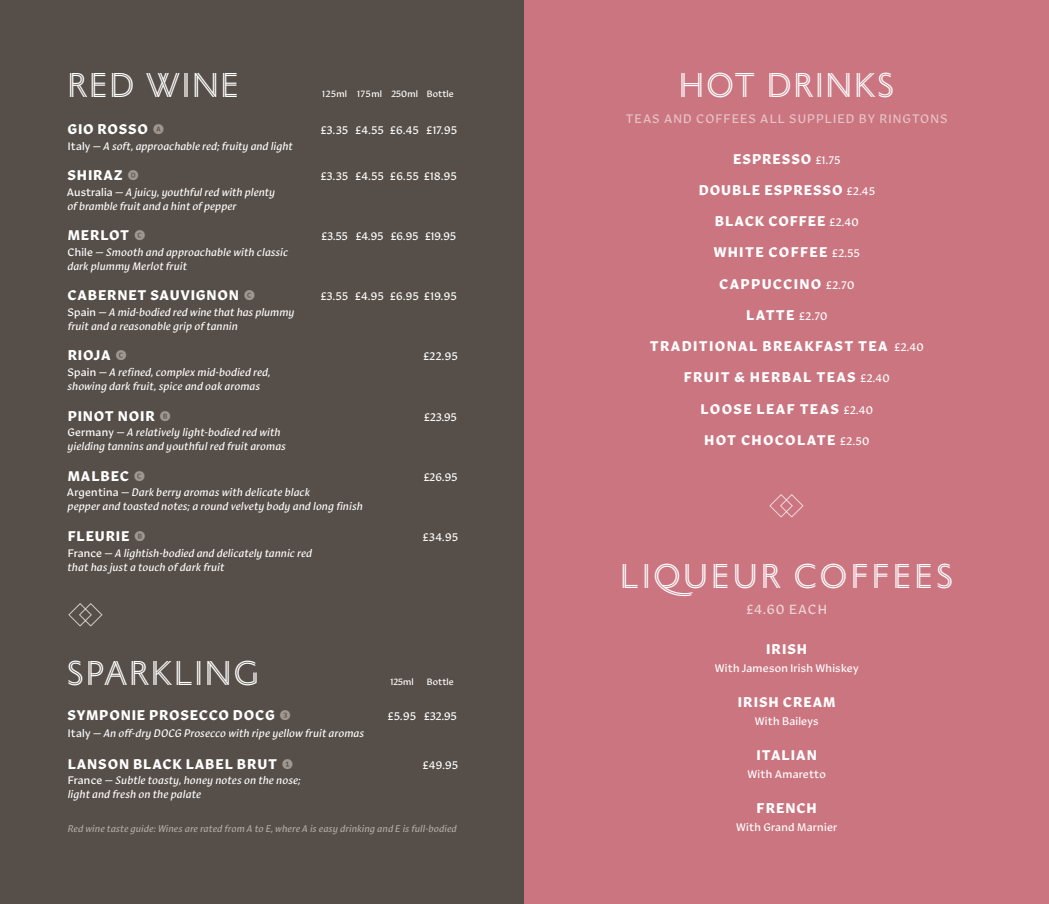
<style>
.page{position:relative;width:1049px;height:904px;background:#fff}
.page>*{position:absolute;margin:0;border:0;box-sizing:border-box;transform-origin:0 0}
.t1{font:36.25px "Portrait Inline Sans";letter-spacing:.065em;color:#fff}
.t2{font:36.25px "Portrait Inline Sans";letter-spacing:.1em;color:#fff}
.t3{font:700 14.38px/31.2px "Robinson";letter-spacing:.09em;color:#fff;text-align:center}
.t4{font:700 14.38px "Robinson";letter-spacing:.065em;color:#fff}
.t5{font:13.75px "Robinson";letter-spacing:.085em;color:#edd3d4}
.t6{font:12.75px "Robinson";letter-spacing:.085em;color:#e7c3c5}
.t7{font:11.38px "Robinson";letter-spacing:.02em;color:#fff}
.t8{font:italic 11.25px/14px "Robinson";letter-spacing:.02em;color:#fff}
.t9{font:italic 10px "Robinson";letter-spacing:.02em;color:#b1a9a4}
.t10{font:9.38px "Robinson";letter-spacing:.01em;color:#fff}
.s1{font-style:normal}
.s2{color:#9f9792}
.s3{font-weight:400;font-size:11.38px}
</style>
<div class="page">
<div style="left:0;top:0;width:524px;height:904px;background:#564e48"></div>
<div style="left:524px;top:0;width:525px;height:904px;background:#cb7580"></div>
<h1 class="t1" style="left:68px;top:60px;width:173px">RED WINE</h1>
<p class="t10" style="left:322px;top:87px;width:133px">125ml 175ml 250ml Bottle</p>
<p class="t4" style="left:67px;top:117px;width:82px">GIO ROSSO</p>
<p class="t7" style="left:321px;top:121px;width:138px">£3.35 £4.55 £6.45 £17.95</p>
<p class="t8" style="left:68px;top:138px;width:226px"><span class="s1">Italy —</span> A soft, approachable red; fruity and light</p>
<p class="t4" style="left:68px;top:163px;width:57px">SHIRAZ</p>
<p class="t7" style="left:321px;top:167px;width:138px">£3.35 £4.55 £6.55 £18.95</p>
<p class="t8" style="left:67px;top:184px;width:209px"><span class="s1">Australia —</span> A juicy, youthful red with plenty of bramble fruit and a hint of pepper</p>
<p class="t4" style="left:68px;top:223px;width:63px">MERLOT</p>
<p class="t7" style="left:321px;top:227px;width:136px">£3.55 £4.95 £6.95 £19.95</p>
<p class="t8" style="left:67px;top:244px;width:222px"><span class="s1">Chile —</span> Smooth and approachable with classic dark plummy Merlot fruit</p>
<p class="t4" style="left:67px;top:284px;width:173px">CABERNET SAUVIGNON</p>
<p class="t7" style="left:321px;top:287px;width:137px">£3.55 £4.95 £6.95 £19.95</p>
<p class="t8" style="left:67px;top:304px;width:228px;line-height:14.4px"><span class="s1">Spain —</span> A mid-bodied red wine that has plummy fruit and a reasonable grip of tannin</p>
<p class="t4" style="left:68px;top:344px;width:44px">RIOJA</p>
<p class="t7" style="left:423px;top:347px;width:36px">£22.95</p>
<p class="t8" style="left:67px;top:364px;width:204px"><span class="s1">Spain —</span> A refined, complex mid-bodied red, showing dark fruit, spice and oak aromas</p>
<p class="t4" style="left:68px;top:404px;width:88px">PINOT NOIR</p>
<p class="t7" style="left:424px;top:407px;width:34px">£23.95</p>
<p class="t8" style="left:67px;top:424px;width:220px"><span class="s1">Germany —</span> A relatively light-bodied red with yielding tannins and youthful red fruit aromas</p>
<p class="t4" style="left:68px;top:464px;width:63px">MALBEC</p>
<p class="t7" style="left:424px;top:467px;width:35px">£26.95</p>
<p class="t8" style="left:67px;top:484px;width:297px"><span class="s1">Argentina —</span> Dark berry aromas with delicate black<br>pepper and toasted notes; a round velvety body and long finish</p>
<p class="t4" style="left:68px;top:524px;width:63px">FLEURIE</p>
<p class="t7" style="left:423px;top:527px;width:37px">£34.95</p>
<p class="t8" style="left:68px;top:544px;width:246px;line-height:14.8px"><span class="s1">France —</span> A lightish-bodied and delicately tannic red that has just a touch of dark fruit</p>
<h1 class="t1" style="left:67px;top:647px;width:193px">SPARKLING</h1>
<p class="t10" style="left:390px;top:674px;width:25px">125ml</p>
<p class="t10" style="left:427px;top:674px;width:28px">Bottle</p>
<p class="t4" style="left:68px;top:703px;width:225px">SYMPONIE PROSECCO DOCG <span class="s2">✓</span></p>
<p class="t7" style="left:388px;top:707px;width:70px">£5.95 £32.95</p>
<p class="t8" style="left:68px;top:725px;width:298px"><span class="s1">Italy —</span> An off-dry DOCG Prosecco with ripe yellow fruit aromas</p>
<p class="t4" style="left:68px;top:752px;width:211px">LANSON BLACK LABEL BRUT</p>
<p class="t7" style="left:423px;top:755px;width:37px">£49.95</p>
<p class="t8" style="left:68px;top:772px;width:234px"><span class="s1">France —</span> Subtle toasty, honey notes on the nose; light and fresh on the palate</p>
<p class="t9" style="left:68px;top:821px;width:390px">Red wine taste guide: Wines are rated from A to E, where A is easy drinking and E is full-bodied</p>
<h1 class="t1" style="left:679px;top:60px;width:216px">HOT DRINKS</h1>
<p class="t6" style="left:626px;top:109px;width:323px">TEAS AND COFFEES ALL SUPPLIED BY RINGTONS</p>
<p class="t3" style="left:650px;top:142px;width:275px">ESPRESSO <span class="s3">£1.75<br></span>DOUBLE ESPRESSO <span class="s3">£2.45<br></span>BLACK COFFEE <span class="s3">£2.40<br></span>WHITE COFFEE <span class="s3">£2.55<br></span>CAPPUCCINO <span class="s3">£2.70<br></span>LATTE <span class="s3">£2.70<br></span>TRADITIONAL BREAKFAST TEA <span class="s3">£2.40<br></span>FRUIT &amp; HERBAL TEAS <span class="s3">£2.40<br></span>LOOSE LEAF TEAS <span class="s3">£2.40<br></span>HOT CHOCOLATE <span class="s3">£2.50</span></p>
<h1 class="t2" style="left:620px;top:550px;width:334px">LIQUEUR COFFEES</h1>
<p class="t5" style="left:746px;top:598px;width:82px">£4.60 EACH</p>
<p class="t4" style="left:766px;top:637px;width:42px">IRISH</p>
<p class="t7" style="left:715px;top:658px;width:145px">With Jameson Irish Whiskey</p>
<p class="t4" style="left:738px;top:690px;width:99px">IRISH CREAM</p>
<p class="t7" style="left:755px;top:711px;width:65px">With Baileys</p>
<p class="t4" style="left:756px;top:743px;width:62px">ITALIAN</p>
<p class="t7" style="left:747px;top:764px;width:80px">With Amaretto</p>
<p class="t4" style="left:757px;top:796px;width:62px">FRENCH</p>
<p class="t7" style="left:736px;top:817px;width:103px">With Grand Marnier</p>
</div>
